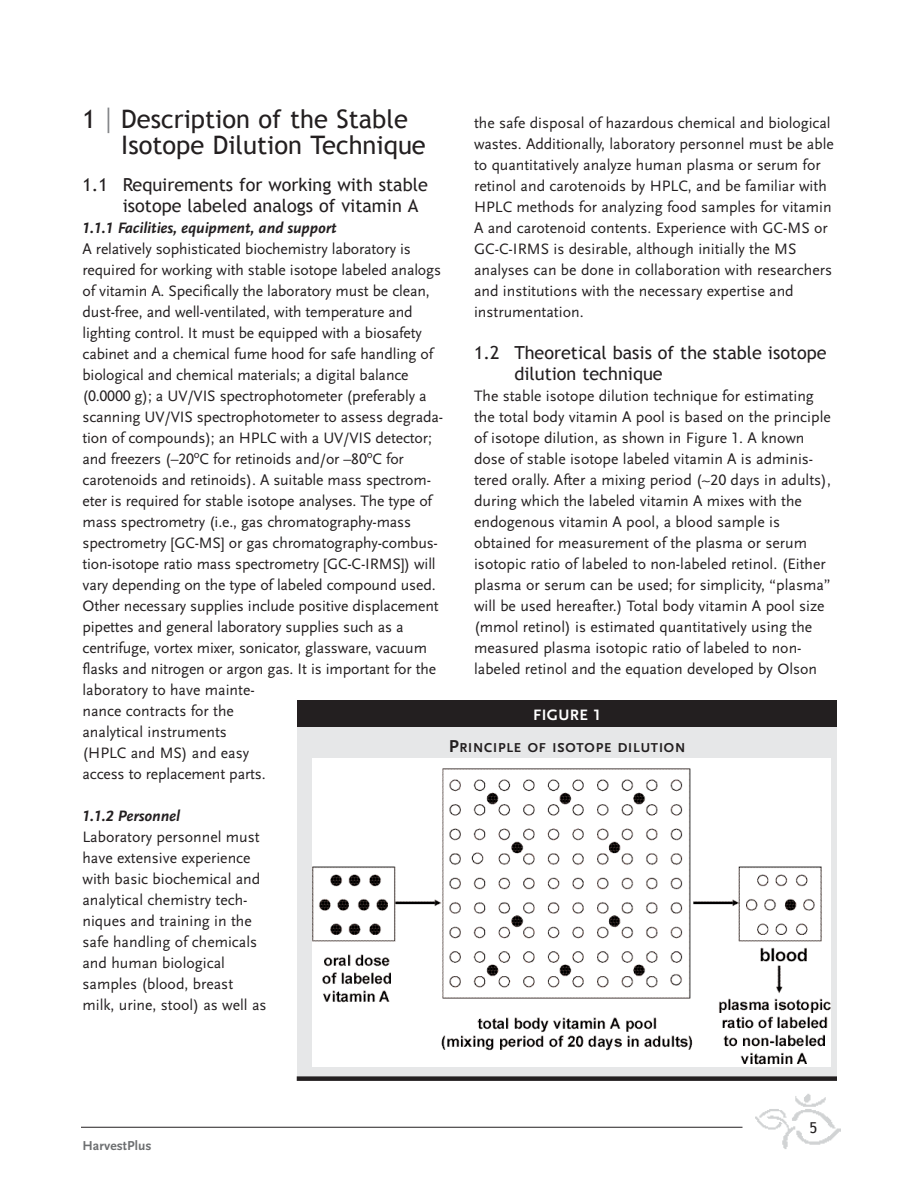
<style>
.page{position:relative;width:918px;height:1188px;background:#fff}
.page>*{position:absolute;margin:0;border:0;box-sizing:border-box;transform-origin:0 0}
.t1{font:25.5px/26.2px "Trebuchet MS";color:#231f20}
.t2{font:18px/21px "Trebuchet MS";color:#231f20}
.t3{font:15.75px/21px "Scala Sans LF";color:#231f20}
.t4{font:italic 700 15.75px "Scala Sans LF";letter-spacing:-.005em;color:#231f20}
.t5{font:700 15.75px "Scala Sans LF";letter-spacing:.025em;color:#fff}
.t6{font:15px "Trebuchet MS";color:#231f20}
.t7{font:700 13.5px "Scala Sans";letter-spacing:.06em;color:#231f20}
.t8{font:700 13.5px "Scala Sans LF";letter-spacing:.005em;color:#6c6e70}
.s1{font-size:18px}
</style>
<div class="page">
<img style="left:755px;top:1094px;width:86px;height:55px">
<hr style="left:81px;top:1127px;width:661px;height:1px;background:#231f20">
<div style="left:297px;top:721px;width:540px;height:358px;background:#e6e7e8"></div>
<img style="left:313px;top:758px;width:517px;height:308px">
<div style="left:297px;top:1076px;width:540px;height:5px;background:#231f20"></div>
<div style="left:297px;top:701px;width:540px;height:26px;background:#231f20"></div>
<h1 class="t1" style="left:121px;top:105px;width:306px;text-indent:-39px">1 Description of the Stable<br>Isotope Dilution Technique</h1>
<p class="t2" style="left:123px;top:174px;width:307px;text-indent:-40px">1.1 Requirements for working with stable isotope labeled analogs of vitamin A</p>
<p class="t4" style="left:82px;top:221px;width:256px">1.1.1 Facilities, equipment, and support</p>
<p class="t3" style="left:82px;top:239px;width:362px">A relatively sophisticated biochemistry laboratory is required for working with stable isotope labeled analogs of vitamin A. Specifically the laboratory must be clean, dust-free, and well-ventilated, with temperature and lighting control. It must be equipped with a biosafety cabinet and a chemical fume hood for safe handling of biological and chemical materials; a digital balance (0.0000 g); a UV/VIS spectrophotometer (preferably a scanning UV/VIS spectrophotometer to assess degrada&shy;tion of compounds); an HPLC with a UV/VIS detector; and freezers (–20<sup>o</sup>C for retinoids and/or –80<sup>o</sup>C for carotenoids and retinoids). A suitable mass spectrom&shy;eter is required for stable isotope analyses. The type of mass spectrometry (i.e., gas chromatography-mass spectrometry [GC-MS] or gas chromatography-combus&shy;tion-isotope ratio mass spectrometry [GC-C-IRMS]) will vary depending on the type of labeled compound used.<br>Other necessary supplies include positive displacement pipettes and general laboratory supplies such as a centrifuge, vortex mixer, sonicator, glassware, vacuum flasks and nitrogen or argon gas. It is important for the laboratory to have mainte-<br>nance contracts for the<br>analytical instruments<br>(HPLC and MS) and easy<br>access to replacement parts.</p>
<p class="t4" style="left:83px;top:809px;width:99px">1.1.2 Personnel</p>
<p class="t3" style="left:83px;top:827px;width:186px">Laboratory personnel must have extensive experience with basic biochemical and analytical chemistry tech&shy;niques and training in the safe handling of chemicals and human biological samples (blood, breast milk, urine, stool) as well as</p>
<p class="t3" style="left:474px;top:113px;width:361px">the safe disposal of hazardous chemical and biological wastes. Additionally, laboratory personnel must be able to quantitatively analyze human plasma or serum for retinol and carotenoids by HPLC, and be familiar with HPLC methods for analyzing food samples for vitamin A and carotenoid contents. Experience with GC-MS or GC-C-IRMS is desirable, although initially the MS analyses can be done in collaboration with researchers and institutions with the necessary expertise and instrumentation.</p>
<p class="t2" style="left:514px;top:342px;width:314px;text-indent:-40px">1.2 Theoretical basis of the stable isotope dilution technique</p>
<p class="t3" style="left:474px;top:386px;width:358px">The stable isotope dilution technique for estimating the total body vitamin A pool is based on the principle of isotope dilution, as shown in Figure 1. A known dose of stable isotope labeled vitamin A is adminis&shy;tered orally. After a mixing period (~20 days in adults), during which the labeled vitamin A mixes with the endogenous vitamin A pool, a blood sample is obtained for measurement of the plasma or serum isotopic ratio of labeled to non-labeled retinol. (Either plasma or serum can be used; for simplicity, “plasma” will be used hereafter.) Total body vitamin A pool size (mmol retinol) is estimated quantitatively using the measured plasma isotopic ratio of labeled to non&shy;labeled retinol and the equation developed by Olson</p>
<p class="t5" style="left:533px;top:709px;width:69px">FIGURE 1</p>
<p class="t7" style="left:449px;top:742px;width:238px"><span class="s1">P</span>RINCIPLE OF ISOTOPE DILUTION</p>
<p class="t8" style="left:82px;top:1140px;width:70px">HarvestPlus</p>
<p class="t6" style="left:810px;top:1119px;width:9px">5</p>
</div>
